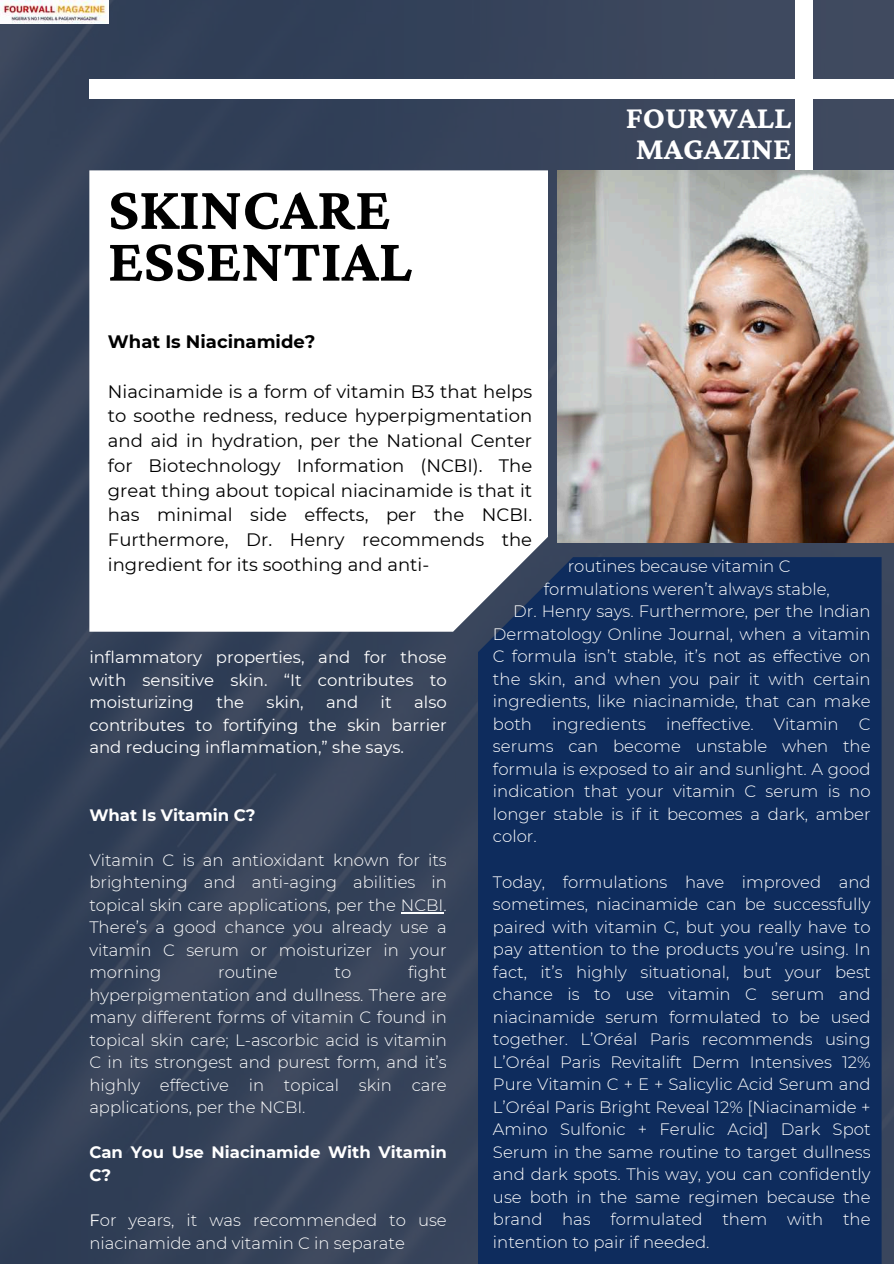
<style>
.page{position:relative;width:894px;height:1264px;background:#fff}
.page>*{position:absolute;margin:0;border:0;box-sizing:border-box;transform-origin:0 0}
.t1{font:700 62.25px/51.8px "Crimson Pro";color:#000}
.t2{font:700 32.25px/30.3px "Crimson Pro";color:#fff;text-align:center}
.t3{font:18px/24.8px "Montserrat";color:#000;text-align:justify}
.t4{font:700 18px "Montserrat";color:#000}
.t5{font:300 16.5px/22.5px "Montserrat";color:#fff;text-align:justify}
.t6{font:16.5px/22.5px "Montserrat";color:#fff;text-align:justify}
.t7{font:700 16.5px/22.5px "Montserrat";color:#fff}
.s1{font-weight:400}
</style>
<div class="page">
<img style="left:0;top:0;width:893px;height:1263px">
<div style="left:795px;top:0;width:17px;height:170px;background:#fff"></div>
<svg style="left:89px;top:170px;width:459px;height:461px"></svg>
<div style="left:478px;top:557px;width:403px;height:706px;background:#0e2c5d"></div>
<img style="left:557px;top:170px;width:336px;height:373px">
<hr style="left:401px;top:912px;width:42px;height:1px;background:#fff">
<div style="left:89px;top:79px;width:804px;height:20px;background:#fff"></div>
<img style="left:0;top:0;width:108px;height:24px">
<h1 class="t1" style="left:108px;top:182px;width:305px">SKINCARE<br>ESSENTIAL</h1>
<h2 class="t2" style="left:625px;top:102px;width:167px">FOURWALL<br>MAGAZINE</h2>
<p class="t4" style="left:108px;top:330px;width:209px">What Is Niacinamide?</p>
<p class="t3" style="left:108px;top:379px;width:425px">Niacinamide is a form of vitamin B3 that helps to soothe redness, reduce hyperpigmentation and aid in hydration, per the National Center for Biotechnology Information (NCBI). The great thing about topical niacinamide is that it has minimal side effects, per the NCBI.<br>Furthermore, Dr. Henry recommends the ingredient for its soothing and anti-</p>
<p class="t5" style="left:567px;top:555px;width:224px">routines because vitamin C</p>
<p class="t5" style="left:543px;top:577px;width:287px">formulations weren’t always stable,</p>
<p class="t5" style="left:513px;top:600px;width:359px">Dr. Henry says. Furthermore, per the Indian</p>
<p class="t5" style="left:493px;top:622px;width:379px">Dermatology Online Journal, when a vitamin</p>
<p class="t5" style="left:493px;top:645px;width:379px">C formula isn’t stable, it’s not as effective on</p>
<p class="t5" style="left:493px;top:667px;width:379px">the skin, and when you pair it with certain</p>
<p class="t5" style="left:493px;top:690px;width:379px">ingredients, like niacinamide, that can make</p>
<p class="t5" style="left:493px;top:712px;width:379px">both ingredients ineffective. Vitamin C</p>
<p class="t5" style="left:493px;top:735px;width:379px">serums can become unstable when the</p>
<p class="t5" style="left:493px;top:757px;width:379px">formula is exposed to air and sunlight. A good</p>
<p class="t5" style="left:493px;top:780px;width:379px">indication that your vitamin C serum is no</p>
<p class="t5" style="left:493px;top:802px;width:379px">longer stable is if it becomes a dark, amber</p>
<p class="t5" style="left:493px;top:825px;width:45px">color.</p>
<p class="t5" style="left:493px;top:870px;width:379px">Today, formulations have improved and sometimes, niacinamide can be successfully paired with vitamin C, but you really have to pay attention to the products you’re using. In fact, it’s highly situational, but your best chance is to use vitamin C serum and niacinamide serum formulated to be used together. L’Oréal Paris recommends using L’Oréal Paris Revitalift Derm Intensives 12% Pure Vitamin C + E + Salicylic Acid Serum and L’Oréal Paris Bright Reveal 12% [Niacinamide + Amino Sulfonic + Ferulic Acid] Dark Spot Serum in the same routine to target dullness and dark spots. This way, you can confidently use both in the same regimen because the brand has formulated them with the intention to pair if needed.</p>
<p class="t6" style="left:89px;top:646px;width:359px">inflammatory properties, and for those with sensitive skin. “It contributes to moisturizing</p>
<p class="t6" style="left:89px;top:691px;width:359px;text-indent:325px">also contributes to fortifying the skin barrier and reducing inflammation,” she says.</p>
<p class="t6" style="left:216px;top:691px;width:29px">the</p>
<p class="t6" style="left:266px;top:691px;width:39px">skin,</p>
<p class="t6" style="left:326px;top:691px;width:34px">and</p>
<p class="t6" style="left:380px;top:691px;width:13px">it</p>
<p class="t7" style="left:89px;top:803px;width:168px">What Is Vitamin C?</p>
<p class="t5" style="left:89px;top:848px;width:359px">Vitamin C is an antioxidant known for its brightening and anti-aging abilities in topical skin care applications, per the NCBI.<br>There’s a good chance you already use a vitamin C serum or moisturizer in your morning</p>
<p class="t5" style="left:89px;top:961px;width:359px;text-indent:319px">fight hyperpigmentation and dullness. There are many different forms of vitamin C found in topical skin care; L-ascorbic acid is vitamin C in its strongest and purest form, and it’s highly effective in topical skin care applications, per the NCBI.</p>
<p class="t7" style="left:89px;top:1141px;width:359px">Can You Use Niacinamide With Vitamin<br>C?</p>
<p class="t5" style="left:89px;top:1208px;width:359px"><span class="s1">F</span>or years, it was recommended to use niacinamide and vitamin C in separate</p>
<p class="t5" style="left:218px;top:961px;width:61px">routine</p>
<p class="t5" style="left:334px;top:961px;width:18px">to</p>
</div>
